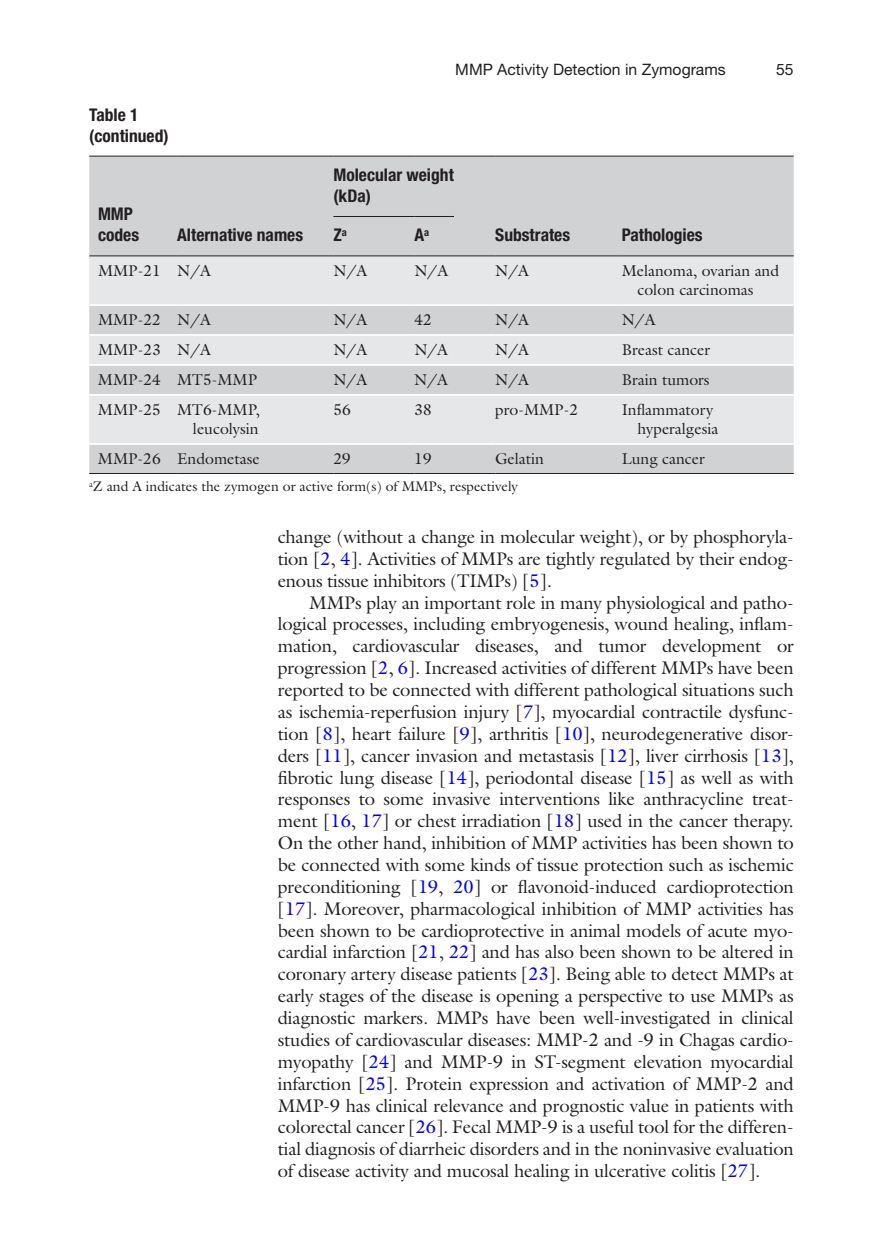
<style>
.page{position:relative;width:883px;height:1260px;background:#fff}
.page>*{position:absolute;margin:0;border:0;box-sizing:border-box;transform-origin:0 0}
.t1{font:18.38px/21.9px "Vhdfvp Galliard";letter-spacing:-.01em;color:#231f20;text-align:justify}
.t2{font:700 condensed 17.5px/21px "Dwfyfn Helvetica Neue";color:#231f20}
.t3{font:15.75px/19.2px "Vhdfvp Galliard";color:#231f20}
.t4{font:15.75px "Cqvxdf Helvetica Neue";color:#231f20}
.t5{font:14px "Vhdfvp Galliard";color:#231f20}
.t6{font:700 condensed 10.5px "Dwfyfn Helvetica Neue";color:#231f20}
.s1{color:#0000fa}
</style>
<div class="page">
<div style="left:89px;top:157px;width:705px;height:316px;background:#d1d2d4"></div>
<svg style="left:89px;top:256px;width:705px;height:187px;background:#dfe0e2"></svg>
<hr style="left:177px;top:156px;width:156px;height:1px;background:#231f20">
<hr style="left:333px;top:156px;width:81px;height:1px;background:#231f20">
<hr style="left:414px;top:156px;width:81px;height:1px;background:#231f20">
<hr style="left:495px;top:156px;width:127px;height:1px;background:#231f20">
<hr style="left:89px;top:255px;width:88px;height:1px;background:#231f20">
<hr style="left:177px;top:255px;width:156px;height:1px;background:#231f20">
<hr style="left:495px;top:255px;width:127px;height:1px;background:#231f20">
<hr style="left:622px;top:255px;width:172px;height:1px;background:#231f20">
<hr style="left:89px;top:156px;width:88px;height:1px;background:#231f20">
<hr style="left:622px;top:156px;width:172px;height:1px;background:#231f20">
<hr style="left:89px;top:304px;width:88px;height:2px;background:#fff">
<hr style="left:177px;top:304px;width:156px;height:2px;background:#fff">
<hr style="left:333px;top:304px;width:81px;height:2px;background:#fff">
<hr style="left:414px;top:304px;width:81px;height:2px;background:#fff">
<hr style="left:495px;top:304px;width:127px;height:2px;background:#fff">
<hr style="left:622px;top:304px;width:172px;height:2px;background:#fff">
<hr style="left:89px;top:334px;width:88px;height:2px;background:#fff">
<hr style="left:177px;top:334px;width:156px;height:2px;background:#fff">
<hr style="left:333px;top:334px;width:81px;height:2px;background:#fff">
<hr style="left:414px;top:334px;width:81px;height:2px;background:#fff">
<hr style="left:495px;top:334px;width:127px;height:2px;background:#fff">
<hr style="left:622px;top:334px;width:172px;height:2px;background:#fff">
<hr style="left:89px;top:364px;width:88px;height:2px;background:#fff">
<hr style="left:177px;top:364px;width:156px;height:2px;background:#fff">
<hr style="left:333px;top:364px;width:81px;height:2px;background:#fff">
<hr style="left:414px;top:364px;width:81px;height:2px;background:#fff">
<hr style="left:495px;top:364px;width:127px;height:2px;background:#fff">
<hr style="left:622px;top:364px;width:172px;height:2px;background:#fff">
<hr style="left:89px;top:394px;width:88px;height:2px;background:#fff">
<hr style="left:177px;top:394px;width:156px;height:2px;background:#fff">
<hr style="left:333px;top:394px;width:81px;height:2px;background:#fff">
<hr style="left:414px;top:394px;width:81px;height:2px;background:#fff">
<hr style="left:495px;top:394px;width:127px;height:2px;background:#fff">
<hr style="left:622px;top:394px;width:172px;height:2px;background:#fff">
<hr style="left:333px;top:216px;width:81px;height:1px;background:#231f20">
<hr style="left:333px;top:255px;width:81px;height:1px;background:#231f20">
<hr style="left:414px;top:216px;width:81px;height:1px;background:#231f20">
<hr style="left:414px;top:255px;width:81px;height:1px;background:#231f20">
<hr style="left:495px;top:443px;width:127px;height:2px;background:#fff">
<hr style="left:495px;top:473px;width:127px;height:1px;background:#231f20">
<hr style="left:414px;top:443px;width:81px;height:2px;background:#fff">
<hr style="left:414px;top:473px;width:81px;height:1px;background:#231f20">
<hr style="left:333px;top:443px;width:81px;height:2px;background:#fff">
<hr style="left:333px;top:473px;width:81px;height:1px;background:#231f20">
<hr style="left:177px;top:443px;width:156px;height:2px;background:#fff">
<hr style="left:177px;top:473px;width:156px;height:1px;background:#231f20">
<hr style="left:622px;top:443px;width:172px;height:2px;background:#fff">
<hr style="left:622px;top:473px;width:172px;height:1px;background:#231f20">
<hr style="left:89px;top:443px;width:88px;height:2px;background:#fff">
<hr style="left:89px;top:473px;width:88px;height:1px;background:#231f20">
<div style="left:454px;top:206px;width:41px;height:17px;background:#d1d2d4"></div>
<p class="t2" style="left:89px;top:104px;width:81px">Table 1 (continued)</p>
<p class="t2" style="left:98px;top:204px;width:43px">MMP codes</p>
<p class="t2" style="left:177px;top:225px;width:127px">Alternative names</p>
<p class="t4" style="left:455px;top:60px;width:272px">MMP Activity Detection in Zymograms</p>
<p class="t2" style="left:333px;top:164px;width:122px">Molecular weight (kDa)</p>
<p class="t2" style="left:333px;top:225px;width:10px">Z</p>
<p class="t2" style="left:495px;top:225px;width:76px">Substrates</p>
<p class="t2" style="left:622px;top:225px;width:82px">Pathologies</p>
<p class="t6" style="left:342px;top:226px;width:7px">a</p>
<p class="t2" style="left:414px;top:225px;width:16px">A<sup>a</sup></p>
<p class="t4" style="left:776px;top:60px;width:19px">55</p>
<p class="t3" style="left:98px;top:261px;width:114px">MMP-21 N/A</p>
<p class="t3" style="left:333px;top:261px;width:35px">N/A</p>
<p class="t3" style="left:414px;top:261px;width:35px">N/A</p>
<p class="t3" style="left:495px;top:261px;width:35px">N/A</p>
<p class="t3" style="left:637px;top:261px;width:143px;text-indent:-16px">Melanoma, ovarian and colon carcinomas</p>
<p class="t3" style="left:98px;top:310px;width:114px">MMP-22 N/A</p>
<p class="t3" style="left:333px;top:310px;width:35px">N/A</p>
<p class="t3" style="left:414px;top:310px;width:19px">42</p>
<p class="t3" style="left:495px;top:310px;width:35px">N/A</p>
<p class="t3" style="left:622px;top:310px;width:35px">N/A</p>
<p class="t3" style="left:98px;top:340px;width:114px">MMP-23 N/A</p>
<p class="t3" style="left:333px;top:340px;width:35px">N/A</p>
<p class="t3" style="left:414px;top:340px;width:35px">N/A</p>
<p class="t3" style="left:495px;top:340px;width:35px">N/A</p>
<p class="t3" style="left:622px;top:340px;width:90px">Breast cancer</p>
<p class="t3" style="left:98px;top:370px;width:161px">MMP-24 MT5-MMP</p>
<p class="t3" style="left:333px;top:370px;width:35px">N/A</p>
<p class="t3" style="left:414px;top:370px;width:35px">N/A</p>
<p class="t3" style="left:495px;top:370px;width:35px">N/A</p>
<p class="t3" style="left:622px;top:370px;width:89px">Brain tumors</p>
<p class="t3" style="left:98px;top:400px;width:164px;text-align:right">MMP-25 MT6-MMP, leucolysin</p>
<p class="t3" style="left:333px;top:400px;width:19px">56</p>
<p class="t3" style="left:414px;top:400px;width:19px">38</p>
<p class="t3" style="left:495px;top:400px;width:85px">pro-MMP-2</p>
<p class="t3" style="left:637px;top:400px;width:82px;text-indent:-16px">Inflammatory hyperalgesia</p>
<p class="t3" style="left:98px;top:449px;width:163px">MMP-26 Endometase</p>
<p class="t3" style="left:333px;top:449px;width:19px">29</p>
<p class="t3" style="left:414px;top:449px;width:19px">19</p>
<p class="t3" style="left:495px;top:449px;width:50px">Gelatin</p>
<p class="t3" style="left:622px;top:449px;width:85px">Lung cancer</p>
<p class="t5" style="left:89px;top:478px;width:430px"><sup>a</sup>Z and A indicates the zymogen or active form(s) of MMPs, respectively</p>
<p class="t1" style="left:278px;top:526px;width:517px">change (without a change in molecular weight), or by phosphoryla&shy;tion [<span class="s1">2</span>, <span class="s1">4</span>]. Activities of MMPs are tightly regulated by their endog&shy;enous tissue inhibitors (TIMPs) [<span class="s1">5</span>].</p>
<p class="t1" style="left:278px;top:591px;width:518px;text-indent:31px">MMPs play an important role in many physiological and patho&shy;logical processes, including embryogenesis, wound healing, inflam&shy;mation, cardiovascular diseases, and tumor development or progression [<span class="s1">2</span>, <span class="s1">6</span>]. Increased activities of different MMPs have been reported to be connected with different pathological situations such as ischemia-reperfusion injury [<span class="s1">7</span>], myocardial contractile dysfunc&shy;tion [<span class="s1">8</span>], heart failure [<span class="s1">9</span>], arthritis [<span class="s1">10</span>], neurodegenerative disor&shy;ders [<span class="s1">11</span>], cancer invasion and metastasis [<span class="s1">12</span>], liver cirrhosis [<span class="s1">13</span>], fibrotic lung disease [<span class="s1">14</span>], periodontal disease [<span class="s1">15</span>] as well as with responses to some invasive interventions like anthracycline treat&shy;ment [<span class="s1">16</span>, <span class="s1">17</span>] or chest irradiation [<span class="s1">18</span>] used in the cancer therapy.<br>On the other hand, inhibition of MMP activities has been shown to be connected with some kinds of tissue protection such as ischemic preconditioning [<span class="s1">19</span>, <span class="s1">20</span>] or flavonoid-induced cardioprotection [<span class="s1">17</span>]. Moreover, pharmacological inhibition of MMP activities has been shown to be cardioprotective in animal models of acute myo&shy;cardial infarction [<span class="s1">21</span>, <span class="s1">22</span>] and has also been shown to be altered in coronary artery disease patients [<span class="s1">23</span>]. Being able to detect MMPs at early stages of the disease is opening a perspective to use MMPs as diagnostic markers. MMPs have been well-investigated in clinical studies of cardiovascular diseases: MMP-2 and -9 in Chagas cardio&shy;myopathy [<span class="s1">24</span>] and MMP-9 in ST-segment elevation myocardial infarction [<span class="s1">25</span>]. Protein expression and activation of MMP-2 and MMP-9 has clinical relevance and prognostic value in patients with colorectal cancer [<span class="s1">26</span>]. Fecal MMP-9 is a useful tool for the differen&shy;tial diagnosis of diarrheic disorders and in the noninvasive evaluation of disease activity and mucosal healing in ulcerative colitis [<span class="s1">27</span>].</p>
</div>
